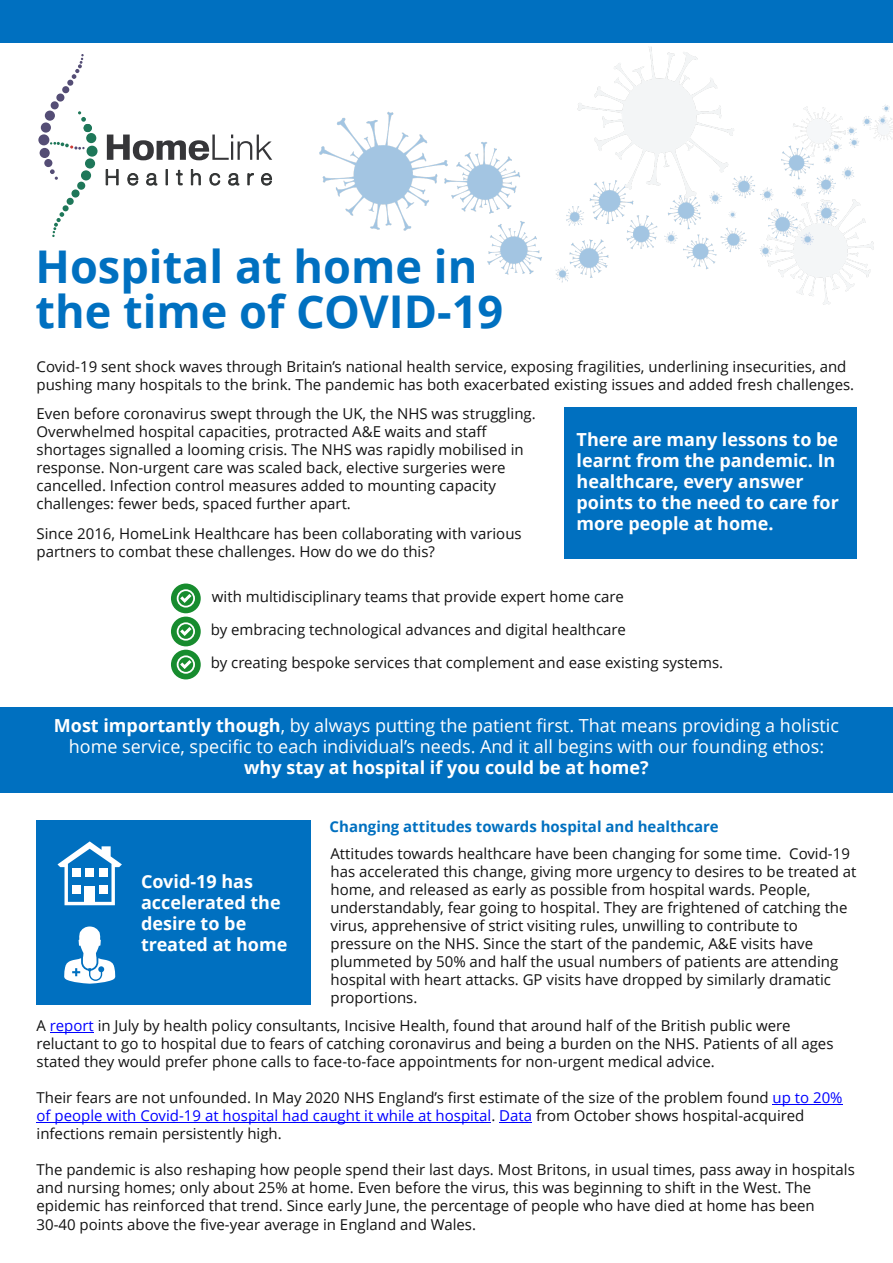
<style>
.page{position:relative;width:893px;height:1263px;background:#fff}
.page>*{position:absolute;margin:0;border:0;box-sizing:border-box;transform-origin:0 0}
.t1{font:700 45.15px/45.2px "Open Sans";color:#0070c0}
.t2{font:700 18px/21px "Open Sans";color:#fff}
.t3{font:18px/21px "Open Sans";color:#fff;text-align:center}
.t4{font:15px/18px "Open Sans";color:#121212}
.t5{font:700 15px "Open Sans";color:#0070c0}
.s1{font-weight:700}
.s2{color:#00f}
</style>
<div class="page">
<img style="left:319px;top:47px;width:574px;height:257px">
<div style="left:37px;top:820px;width:274px;height:184px;background:#0070c0"></div>
<div style="left:0;top:707px;width:893px;height:85px;background:#0070c0"></div>
<div style="left:0;top:0;width:893px;height:43px;background:#0070c0"></div>
<div style="left:564px;top:407px;width:292px;height:152px;background:#0070c0"></div>
<div style="left:171px;top:583px;width:30px;height:30px;background:#178c2e;border-radius:50%"></div>
<svg style="left:177px;top:589px;width:18px;height:18px"></svg>
<div style="left:171px;top:617px;width:30px;height:29px;background:#178c2e;border-radius:50%"></div>
<svg style="left:177px;top:622px;width:18px;height:19px"></svg>
<div style="left:171px;top:650px;width:30px;height:29px;background:#178c2e;border-radius:50%"></div>
<svg style="left:177px;top:655px;width:18px;height:19px"></svg>
<hr style="left:50px;top:1032px;width:44px;height:1px;background:#00f">
<hr style="left:773px;top:1104px;width:70px;height:1px;background:#00f">
<hr style="left:37px;top:1122px;width:454px;height:1px;background:#00f">
<hr style="left:499px;top:1122px;width:33px;height:1px;background:#00f">
<svg style="left:57px;top:841px;width:65px;height:64px"></svg>
<svg style="left:64px;top:926px;width:51px;height:58px"></svg>
<svg style="left:105px;top:169px;width:167px;height:17px"></svg>
<svg style="left:107px;top:135px;width:165px;height:25px"></svg>
<div style="left:40px;top:148px;width:10px;height:10px;background:#544d75;border-radius:50%"></div>
<div style="left:41px;top:122px;width:10px;height:11px;background:#544d75;border-radius:50%"></div>
<div style="left:45px;top:111px;width:10px;height:10px;background:#544d75;border-radius:50%"></div>
<div style="left:51px;top:101px;width:8px;height:8px;background:#544d75;border-radius:50%"></div>
<div style="left:56px;top:93px;width:8px;height:9px;background:#544d75;border-radius:50%"></div>
<div style="left:62px;top:86px;width:7px;height:7px;background:#544d75;border-radius:50%"></div>
<svg style="left:67px;top:54px;width:17px;height:32px"></svg>
<div style="left:38px;top:134px;width:11px;height:11px;background:#544d75;border-radius:50%"></div>
<div style="left:44px;top:159px;width:8px;height:8px;background:#544d75;border-radius:50%"></div>
<svg style="left:50px;top:169px;width:8px;height:11px"></svg>
<div style="left:86px;top:133px;width:10px;height:10px;background:#1e7759;border-radius:50%"></div>
<div style="left:85px;top:158px;width:10px;height:11px;background:#1e7759;border-radius:50%"></div>
<div style="left:81px;top:170px;width:10px;height:10px;background:#1e7759;border-radius:50%"></div>
<div style="left:77px;top:182px;width:8px;height:8px;background:#1e7759;border-radius:50%"></div>
<svg style="left:71px;top:189px;width:9px;height:9px"></svg>
<div style="left:67px;top:198px;width:7px;height:7px;background:#1e7759;border-radius:50%"></div>
<svg style="left:52px;top:205px;width:17px;height:32px"></svg>
<div style="left:87px;top:146px;width:11px;height:11px;background:#1e7759;border-radius:50%"></div>
<div style="left:83px;top:124px;width:9px;height:8px;background:#1e7759;border-radius:50%"></div>
<svg style="left:78px;top:111px;width:8px;height:11px"></svg>
<svg style="left:50px;top:142px;width:35px;height:8px"></svg>
<h1 class="t1" style="left:36px;top:248px;width:469px">Hospital at home in the time of COVID-19</h1>
<p class="t4" style="left:37px;top:359px;width:819px">Covid-19 sent shock waves through Britain’s national health service, exposing fragilities, underlining insecurities, and pushing many hospitals to the brink. The pandemic has both exacerbated existing issues and added fresh challenges.</p>
<p class="t4" style="left:37px;top:406px;width:501px">Even before coronavirus swept through the UK, the NHS was struggling.<br>Overwhelmed hospital capacities, protracted A&amp;E waits and staff shortages signalled a looming crisis. The NHS was rapidly mobilised in response. Non-urgent care was scaled back, elective surgeries were cancelled. Infection control measures added to mounting capacity challenges: fewer beds, spaced further apart.</p>
<p class="t2" style="left:577px;top:431px;width:264px">There are many lessons to be learnt from the pandemic. In healthcare, every answer points to the need to care for more people at home.</p>
<p class="t4" style="left:37px;top:526px;width:487px">Since 2016, HomeLink Healthcare has been collaborating with various partners to combat these challenges. How do we do this?</p>
<p class="t4" style="left:212px;top:589px;width:413px">with multidisciplinary teams that provide expert home care</p>
<p class="t4" style="left:211px;top:615px;width:514px;line-height:32.8px">by embracing technological advances and digital healthcare<br>by creating bespoke services that complement and ease existing systems.</p>
<p class="t3" style="left:54px;top:716px;width:787px"><span class="s1">Most importantly though</span>, by always putting the patient first. That means providing a holistic home service, specific to each individual’s needs. And it all begins with our founding ethos:</p>
<p class="t2" style="left:244px;top:758px;width:406px">why stay at hospital if you could be at home?</p>
<p class="t5" style="left:330px;top:820px;width:391px">Changing attitudes towards hospital and healthcare</p>
<p class="t4" style="left:330px;top:846px;width:527px">Attitudes towards healthcare have been changing for some time. Covid-19 has accelerated this change, giving more urgency to desires to be treated at home, and released as early as possible from hospital wards. People, understandably, fear going to hospital. They are frightened of catching the virus, apprehensive of strict visiting rules, unwilling to contribute to pressure on the NHS. Since the start of the pandemic, A&amp;E visits have plummeted by 50% and half the usual numbers of patients are attending hospital with heart attacks. GP visits have dropped by similarly dramatic proportions.</p>
<p class="t4" style="left:37px;top:1018px;width:798px">A <span class="s2">report</span> in July by health policy consultants, Incisive Health, found that around half of the British public were reluctant to go to hospital due to fears of catching coronavirus and being a burden on the NHS. Patients of all ages stated they would prefer phone calls to face-to-face appointments for non-urgent medical advice.</p>
<p class="t4" style="left:37px;top:1090px;width:808px">Their fears are not unfounded. In May 2020 NHS England’s first estimate of the size of the problem found <span class="s2">up to 20% of people with Covid-19 at hospital had caught it while at hospital</span>. <span class="s2">Data</span> from October shows hospital-acquired infections remain persistently high.</p>
<p class="t4" style="left:37px;top:1162px;width:820px">The pandemic is also reshaping how people spend their last days. Most Britons, in usual times, pass away in hospitals and nursing homes; only about 25% at home. Even before the virus, this was beginning to shift in the West. The epidemic has reinforced that trend. Since early June, the percentage of people who have died at home has been 30-40 points above the five-year average in England and Wales.</p>
<p class="t2" style="left:141px;top:872px;width:148px">Covid-19 has accelerated the desire to be treated at home</p>
</div>
